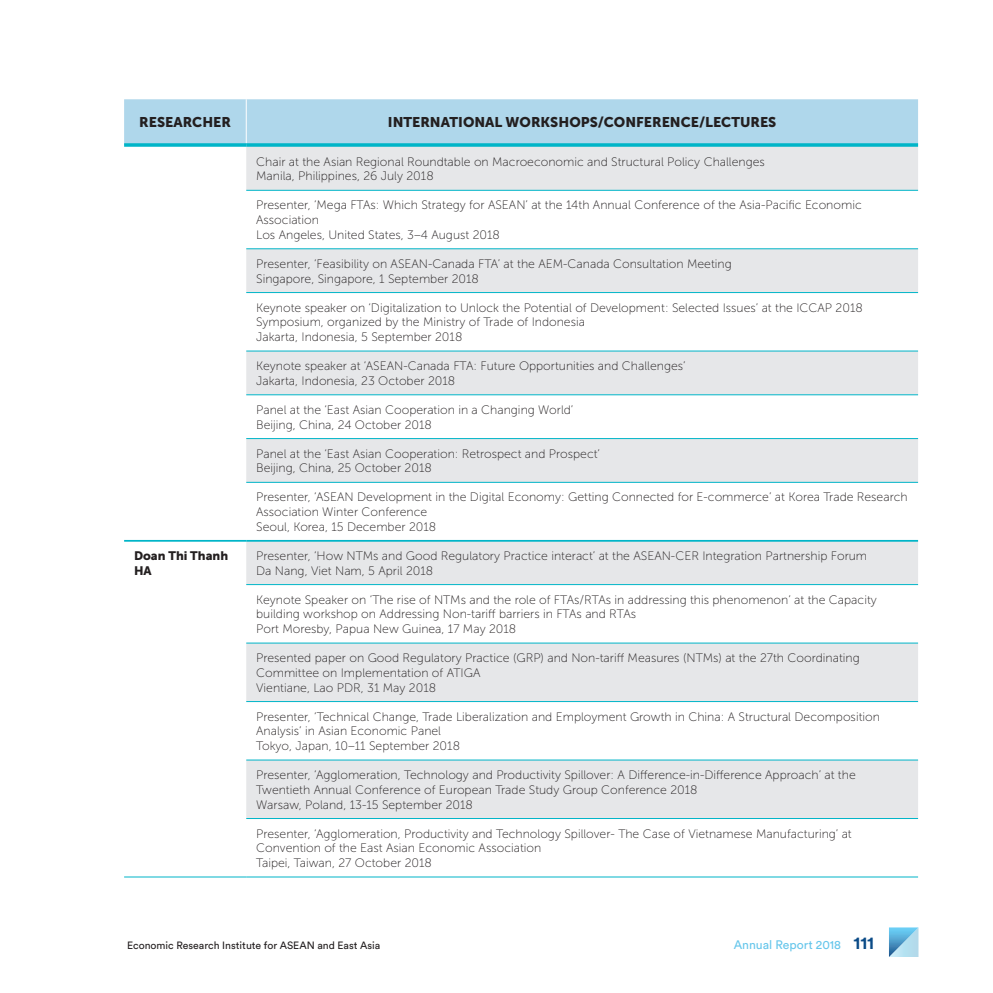
<style>
.page{position:relative;width:993px;height:993px;background:#fff}
.page>*{position:absolute;margin:0;border:0;box-sizing:border-box;transform-origin:0 0}
.t1{font:14px "Museo Sans 900";color:#231f20}
.t2{font:12.25px/14.7px "Museo Sans 100";color:#231f20}
.t3{font:12.25px "Circular Std";color:#66c6eb}
.t4{font:12.25px/14.7px "Museo Sans 900";color:#231f20}
.t5{font:10.5px "Circular Std";color:#231f20}
.s1{font-weight:700;font-size:17.5px;color:#0b4b87}
</style>
<div class="page">
<div style="left:124px;top:99px;width:793px;height:44px;background:#afd7eb"></div>
<svg style="left:246px;top:147px;width:671px;height:671px;fill:#ecedee"></svg>
<hr style="left:124px;top:539px;width:122px;height:2px;background:#00b5c8">
<hr style="left:246px;top:539px;width:671px;height:2px;background:#00b5c8">
<hr style="left:246px;top:99px;width:1px;height:44px;background:#fff">
<svg style="left:124px;top:143px;width:122px;height:4px"></svg>
<svg style="left:246px;top:143px;width:671px;height:4px;background:#18b9cb"></svg>
<hr style="left:124px;top:876px;width:122px;height:1px;background:#00b5c8">
<hr style="left:246px;top:190px;width:671px;height:1px;background:#00b5c8">
<hr style="left:246px;top:248px;width:671px;height:1px;background:#00b5c8">
<hr style="left:246px;top:292px;width:671px;height:1px;background:#00b5c8">
<hr style="left:246px;top:350px;width:671px;height:1px;background:#00b5c8">
<hr style="left:246px;top:394px;width:671px;height:1px;background:#00b5c8">
<hr style="left:246px;top:438px;width:671px;height:1px;background:#00b5c8">
<hr style="left:246px;top:482px;width:671px;height:1px;background:#00b5c8">
<hr style="left:246px;top:584px;width:671px;height:1px;background:#00b5c8">
<hr style="left:246px;top:642px;width:671px;height:1px;background:#00b5c8">
<hr style="left:246px;top:701px;width:671px;height:1px;background:#00b5c8">
<hr style="left:246px;top:759px;width:671px;height:1px;background:#00b5c8">
<hr style="left:246px;top:818px;width:671px;height:1px;background:#00b5c8">
<hr style="left:246px;top:876px;width:671px;height:1px;background:#00b5c8">
<svg style="left:889px;top:927px;width:29px;height:29px"></svg>
<p class="t1" style="left:139px;top:114px;width:93px">RESEARCHER</p>
<p class="t1" style="left:388px;top:114px;width:390px">INTERNATIONAL WORKSHOPS/CONFERENCE/LECTURES</p>
<p class="t2" style="left:256px;top:154px;width:510px">Chair at the Asian Regional Roundtable on Macroeconomic and Structural Policy Challenges<br>Manila, Philippines, 26 July 2018</p>
<p class="t2" style="left:256px;top:198px;width:607px">Presenter, ‘Mega FTAs: Which Strategy for ASEAN’ at the 14th Annual Conference of the Asia-Pacific Economic<br>Association<br>Los Angeles, United States, 3–4 August 2018</p>
<p class="t2" style="left:256px;top:256px;width:477px">Presenter, ‘Feasibility on ASEAN-Canada FTA’ at the AEM-Canada Consultation Meeting<br>Singapore, Singapore, 1 September 2018</p>
<p class="t2" style="left:256px;top:300px;width:608px">Keynote speaker on ‘Digitalization to Unlock the Potential of Development: Selected Issues’ at the ICCAP 2018<br>Symposium, organized by the Ministry of Trade of Indonesia<br>Jakarta, Indonesia, 5 September 2018</p>
<p class="t2" style="left:256px;top:358px;width:431px">Keynote speaker at ‘ASEAN-Canada FTA: Future Opportunities and Challenges’<br>Jakarta, Indonesia, 23 October 2018</p>
<p class="t2" style="left:256px;top:402px;width:318px">Panel at the ‘East Asian Cooperation in a Changing World’<br>Beijing, China, 24 October 2018</p>
<p class="t2" style="left:256px;top:446px;width:345px">Panel at the ‘East Asian Cooperation: Retrospect and Prospect’<br>Beijing, China, 25 October 2018</p>
<p class="t2" style="left:256px;top:490px;width:652px">Presenter, ‘ASEAN Development in the Digital Economy: Getting Connected for E-commerce’ at Korea Trade Research<br>Association Winter Conference<br>Seoul, Korea, 15 December 2018</p>
<p class="t4" style="left:134px;top:548px;width:96px">Doan Thi Thanh<br>HA</p>
<p class="t2" style="left:256px;top:548px;width:612px">Presenter, ‘How NTMs and Good Regulatory Practice interact’ at the ASEAN-CER Integration Partnership Forum<br>Da Nang, Viet Nam, 5 April 2018</p>
<p class="t2" style="left:256px;top:592px;width:622px">Keynote Speaker on ‘The rise of NTMs and the role of FTAs/RTAs in addressing this phenomenon’ at the Capacity building workshop on Addressing Non-tariff barriers in FTAs and RTAs<br>Port Moresby, Papua New Guinea, 17 May 2018</p>
<p class="t2" style="left:256px;top:650px;width:605px">Presented paper on Good Regulatory Practice (GRP) and Non-tariff Measures (NTMs) at the 27th Coordinating<br>Committee on Implementation of ATIGA<br>Vientiane, Lao PDR, 31 May 2018</p>
<p class="t2" style="left:256px;top:709px;width:625px">Presenter, ‘Technical Change, Trade Liberalization and Employment Growth in China: A Structural Decomposition<br>Analysis’ in Asian Economic Panel<br>Tokyo, Japan, 10–11 September 2018</p>
<p class="t2" style="left:256px;top:767px;width:601px">Presenter, ‘Agglomeration, Technology and Productivity Spillover: A Difference-in-Difference Approach’ at the<br>Twentieth Annual Conference of European Trade Study Group Conference 2018<br>Warsaw, Poland, 13-15 September 2018</p>
<p class="t2" style="left:256px;top:826px;width:597px">Presenter, ‘Agglomeration, Productivity and Technology Spillover- The Case of Vietnamese Manufacturing’ at<br>Convention of the East Asian Economic Association<br>Taipei, Taiwan, 27 October 2018</p>
<p class="t5" style="left:127px;top:938px;width:254px">Economic Research Institute for ASEAN and East Asia</p>
<p class="t3" style="left:733px;top:937px;width:142px">Annual Report 2018 <span class="s1">111</span></p>
</div>
